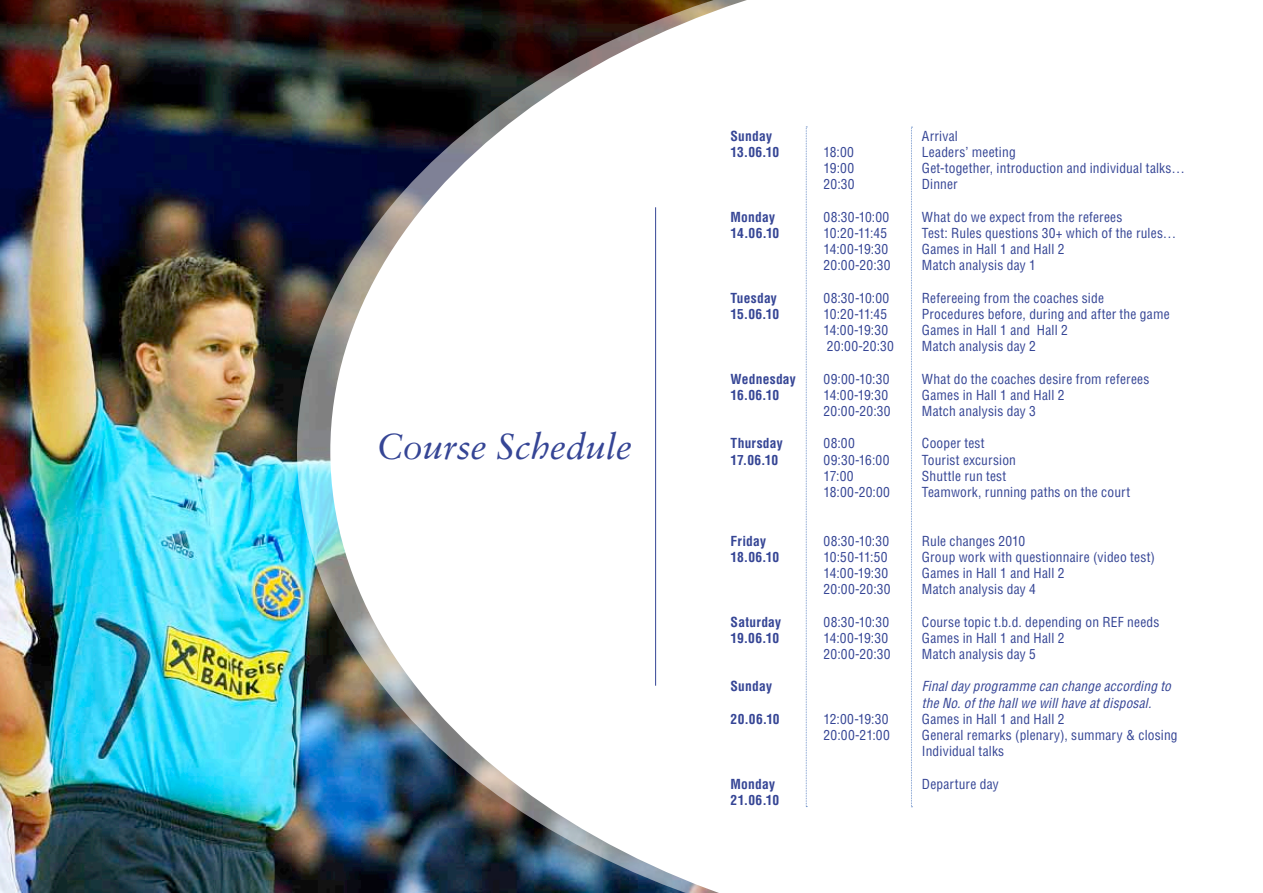
<style>
.page{position:relative;width:1263px;height:893px;background:#fff}
.page>*{position:absolute;margin:0;border:0;box-sizing:border-box;transform-origin:0 0}
.t1{font:italic 36px "Sabon";color:#354595}
.t2{font:condensed 13.5px/16.2px "Helvetica";letter-spacing:.015em;color:#354595}
.t3{font:700 condensed 13.5px "Helvetica";letter-spacing:.015em;color:#354595}
.t4{font:italic condensed 13.5px/16.2px "Helvetica";letter-spacing:.01em;color:#354595}
</style>
<div class="page">
<img style="left:0;top:0;width:297px;height:893px">
<img style="left:297px;top:0;width:33px;height:893px">
<svg style="left:330px;top:0;width:583px;height:893px"></svg>
<hr style="left:655px;top:207px;width:1px;height:479px;background:#354595">
<svg style="left:806px;top:127px;width:1px;height:680px"></svg>
<svg style="left:911px;top:127px;width:1px;height:680px"></svg>
<h1 class="t1" style="left:376px;top:425px;width:257px">Course Schedule</h1>
<p class="t3" style="left:730px;top:127px;width:43px">Sunday</p>
<p class="t2" style="left:922px;top:127px;width:38px">Arrival</p>
<p class="t3" style="left:730px;top:144px;width:50px">13.06.10</p>
<p class="t2" style="left:823px;top:143px;width:32px">18:00</p>
<p class="t2" style="left:922px;top:143px;width:95px">Leaders’ meeting</p>
<p class="t2" style="left:823px;top:160px;width:32px">19:00</p>
<p class="t2" style="left:922px;top:160px;width:265px">Get-together, introduction and individual talks…</p>
<p class="t2" style="left:823px;top:176px;width:33px">20:30</p>
<p class="t2" style="left:922px;top:176px;width:37px">Dinner</p>
<p class="t3" style="left:730px;top:208px;width:46px">Monday</p>
<p class="t2" style="left:823px;top:208px;width:67px">08:30-10:00</p>
<p class="t2" style="left:922px;top:208px;width:202px">What do we expect from the referees</p>
<p class="t3" style="left:730px;top:225px;width:50px">14.06.10</p>
<p class="t2" style="left:823px;top:224px;width:65px">10:20-11:45</p>
<p class="t2" style="left:922px;top:224px;width:256px">Test: Rules questions 30+ which of the rules…</p>
<p class="t2" style="left:823px;top:241px;width:66px">14:00-19:30</p>
<p class="t2" style="left:922px;top:241px;width:144px">Games in Hall 1 and Hall 2</p>
<p class="t2" style="left:823px;top:257px;width:69px">20:00-20:30</p>
<p class="t2" style="left:922px;top:257px;width:116px">Match analysis day 1</p>
<p class="t3" style="left:730px;top:289px;width:48px">Tuesday</p>
<p class="t2" style="left:823px;top:289px;width:67px">08:30-10:00</p>
<p class="t2" style="left:922px;top:289px;width:184px">Refereeing from the coaches side</p>
<p class="t3" style="left:730px;top:306px;width:50px">15.06.10</p>
<p class="t2" style="left:823px;top:305px;width:65px">10:20-11:45</p>
<p class="t2" style="left:922px;top:305px;width:249px">Procedures before, during and after the game</p>
<p class="t2" style="left:823px;top:322px;width:66px">14:00-19:30</p>
<p class="t2" style="left:922px;top:322px;width:147px">Games in Hall 1 and Hall 2</p>
<p class="t2" style="left:827px;top:338px;width:69px">20:00-20:30</p>
<p class="t2" style="left:922px;top:338px;width:116px">Match analysis day 2</p>
<p class="t3" style="left:730px;top:370px;width:67px">Wednesday</p>
<p class="t2" style="left:823px;top:370px;width:67px">09:00-10:30</p>
<p class="t2" style="left:922px;top:370px;width:229px">What do the coaches desire from referees</p>
<p class="t3" style="left:730px;top:387px;width:50px">16.06.10</p>
<p class="t2" style="left:823px;top:386px;width:66px">14:00-19:30</p>
<p class="t2" style="left:922px;top:386px;width:144px">Games in Hall 1 and Hall 2</p>
<p class="t2" style="left:823px;top:403px;width:69px">20:00-20:30</p>
<p class="t2" style="left:922px;top:403px;width:116px">Match analysis day 3</p>
<p class="t3" style="left:730px;top:435px;width:54px">Thursday</p>
<p class="t2" style="left:823px;top:435px;width:33px">08:00</p>
<p class="t2" style="left:922px;top:435px;width:64px">Cooper test</p>
<p class="t3" style="left:730px;top:451px;width:49px">17.06.10</p>
<p class="t2" style="left:823px;top:451px;width:67px">09:30-16:00</p>
<p class="t2" style="left:922px;top:451px;width:96px">Tourist excursion</p>
<p class="t2" style="left:823px;top:467px;width:32px">17:00</p>
<p class="t2" style="left:922px;top:467px;width:86px">Shuttle run test</p>
<p class="t2" style="left:823px;top:484px;width:68px">18:00-20:00</p>
<p class="t2" style="left:922px;top:484px;width:210px">Teamwork, running paths on the court</p>
<p class="t3" style="left:730px;top:532px;width:37px">Friday</p>
<p class="t2" style="left:823px;top:532px;width:67px">08:30-10:30</p>
<p class="t2" style="left:922px;top:532px;width:105px">Rule changes 2010</p>
<p class="t3" style="left:730px;top:549px;width:50px">18.06.10</p>
<p class="t2" style="left:823px;top:548px;width:65px">10:50-11:50</p>
<p class="t2" style="left:922px;top:548px;width:234px">Group work with questionnaire (video test)</p>
<p class="t2" style="left:823px;top:565px;width:66px">14:00-19:30</p>
<p class="t2" style="left:922px;top:565px;width:144px">Games in Hall 1 and Hall 2</p>
<p class="t2" style="left:823px;top:581px;width:69px">20:00-20:30</p>
<p class="t2" style="left:922px;top:581px;width:116px">Match analysis day 4</p>
<p class="t3" style="left:730px;top:613px;width:52px">Saturday</p>
<p class="t2" style="left:823px;top:613px;width:67px">08:30-10:30</p>
<p class="t2" style="left:922px;top:613px;width:239px">Course topic t.b.d. depending on REF needs</p>
<p class="t3" style="left:730px;top:630px;width:50px">19.06.10</p>
<p class="t2" style="left:823px;top:629px;width:66px">14:00-19:30</p>
<p class="t2" style="left:922px;top:629px;width:144px">Games in Hall 1 and Hall 2</p>
<p class="t2" style="left:823px;top:646px;width:69px">20:00-20:30</p>
<p class="t2" style="left:922px;top:646px;width:116px">Match analysis day 5</p>
<p class="t3" style="left:730px;top:678px;width:43px">Sunday</p>
<p class="t4" style="left:922px;top:678px;width:251px">Final day programme can change according to the No. of the hall we will have at disposal.</p>
<p class="t3" style="left:730px;top:711px;width:51px">20.06.10</p>
<p class="t2" style="left:823px;top:710px;width:66px">12:00-19:30</p>
<p class="t2" style="left:922px;top:710px;width:144px">Games in Hall 1 and Hall 2</p>
<p class="t2" style="left:823px;top:727px;width:68px">20:00-21:00</p>
<p class="t2" style="left:922px;top:727px;width:257px">General remarks (plenary), summary &amp; closing<br>Individual talks</p>
<p class="t3" style="left:730px;top:775px;width:46px">Monday</p>
<p class="t2" style="left:922px;top:775px;width:78px">Departure day</p>
<p class="t3" style="left:730px;top:792px;width:50px">21.06.10</p>
</div>
